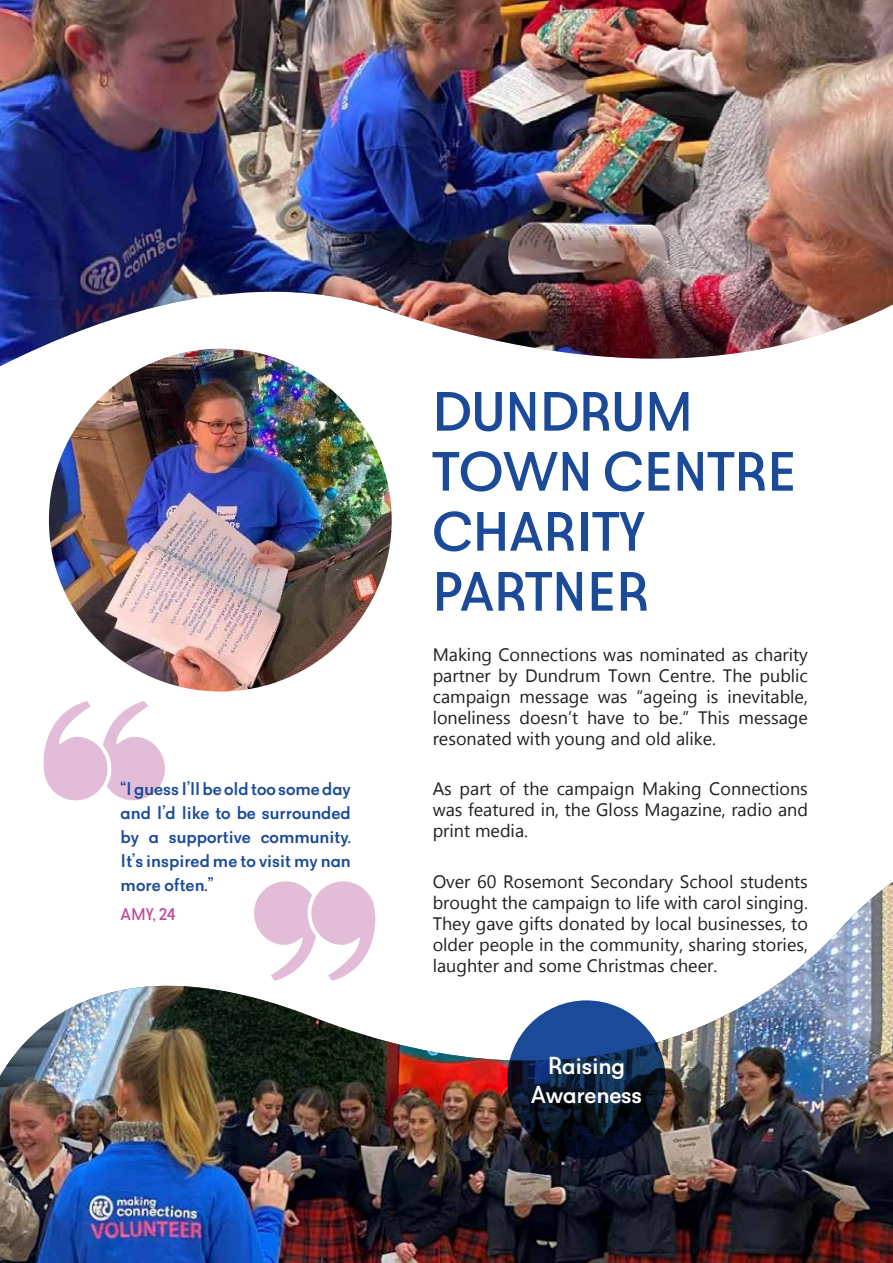
<style>
.page{position:relative;width:893px;height:1263px;background:#fff}
.page>*{position:absolute;margin:0;border:0;box-sizing:border-box;transform-origin:0 0}
.t1{font:500 54px/60px "Matita Geometric";letter-spacing:-.01em;color:#1b4a99}
.t2{font:500 24px/28.8px "Matita Geometric";letter-spacing:-.01em;color:#fff;text-align:center}
.t3{font:18px/21px "Gadugi";color:#231f20;text-align:justify}
.t4{font:500 18px/24px "Matita Geometric";color:#1b4a99;text-align:justify}
.t5{font:500 16.5px "Matita Geometric";color:#bf4c9d}
</style>
<div class="page">
<img style="left:0;top:885px;width:893px;height:378px">
<svg style="left:43px;top:701px;width:122px;height:100px"></svg>
<svg style="left:250px;top:881px;width:128px;height:100px"></svg>
<img style="left:0;top:0;width:893px;height:374px">
<img style="left:49px;top:349px;width:343px;height:342px;border-radius:171px">
<svg style="left:507px;top:1000px;width:159px;height:159px;background:#112a50"></svg>
<p class="t4" style="left:121px;top:777px;width:232px">“I guess I’ll be old too some day and I’d like to be surrounded by a supportive community.<br>It’s inspired me to visit my nan more often.”</p>
<p class="t5" style="left:121px;top:904px;width:56px">AMY, 24</p>
<h1 class="t1" style="left:432px;top:381px;width:366px">DUNDRUM<br>TOWN CENTRE<br>CHARITY<br>PARTNER</h1>
<p class="t3" style="left:433px;top:644px;width:377px">Making Connections was nominated as charity partner by Dundrum Town Centre. The public campaign message was “ageing is inevitable, loneliness doesn’t have to be.” This message resonated with young and old alike.</p>
<p class="t3" style="left:433px;top:778px;width:377px">As part of the campaign Making Connections was featured in, the Gloss Magazine, radio and print media.</p>
<p class="t3" style="left:433px;top:871px;width:377px">Over 60 Rosemont Secondary School students brought the campaign to life with carol singing.<br>They gave gifts donated by local businesses, to older people in the community, sharing stories, laughter and some Christmas cheer.</p>
<h2 class="t2" style="left:531px;top:1050px;width:113px">Raising<br>Awareness</h2>
</div>
